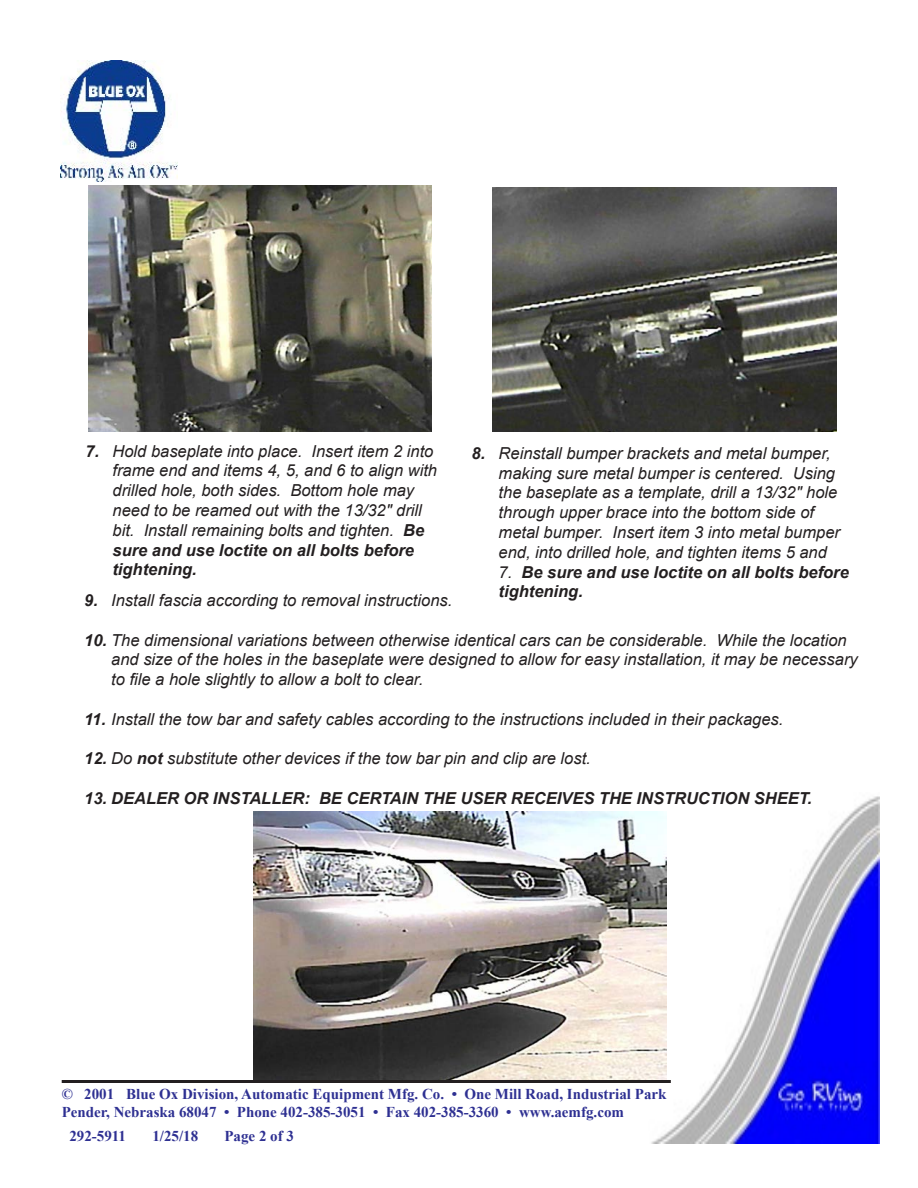
<style>
.page{position:relative;width:918px;height:1188px;background:#fff}
.page>*{position:absolute;margin:0;border:0;box-sizing:border-box;transform-origin:0 0}
.Caption_-_Helv_-_11{font:italic 16.5px/19.8px "Arial";color:#231f20}
.Caption_-_Helv_-_11-2{font:italic 700 16.5px/19.8px "Arial";color:#231f20}
.t1{font:700 15px/18px "Times New Roman";color:#2e3092}
.s1{font-weight:700}
.s2{font-weight:400}
</style>
<div class="page">
<img style="left:61px;top:60px;width:116px;height:122px">
<img style="left:651px;top:796px;width:228px;height:348px">
<hr style="left:62px;top:1080px;width:609px;height:3px;background:#231f20">
<img style="left:493px;top:188px;width:344px;height:244px">
<img style="left:88px;top:186px;width:344px;height:246px">
<img style="left:254px;top:811px;width:412px;height:269px">
<p class="Caption_-_Helv_-_11" style="left:112px;top:441px;width:326px;text-indent:-27px"><span class="s1">7.</span> Hold baseplate into place. Insert item 2 into frame end and items 4, 5, and 6 to align with drilled hole, both sides. Bottom hole may need to be reamed out with the 13/32" drill bit. Install remaining bolts and tighten. <span class="s1">Be sure and use loctite on all bolts before tightening.</span></p>
<p class="Caption_-_Helv_-_11" style="left:499px;top:443px;width:343px;text-indent:-27px"><span class="s1">8.</span> Reinstall bumper brackets and metal bumper, making sure metal bumper is centered. Using the baseplate as a template, drill a 13/32" hole through upper brace into the bottom side of metal bumper. Insert item 3 into metal bumper end, into drilled hole, and tighten items 5 and</p>
<p class="Caption_-_Helv_-_11-2" style="left:499px;top:562px;width:352px"><span class="s2">7.</span> Be sure and use loctite on all bolts before tightening.</p>
<p class="Caption_-_Helv_-_11" style="left:84px;top:591px;width:370px"><span class="s1">9.</span> Install fascia according to removal instructions.</p>
<p class="Caption_-_Helv_-_11" style="left:111px;top:630px;width:748px;text-indent:-27px"><span class="s1">10.</span> The dimensional variations between otherwise identical cars can be considerable. While the location and size of the holes in the baseplate were designed to allow for easy installation, it may be necessary to file a hole slightly to allow a bolt to clear.</p>
<p class="Caption_-_Helv_-_11" style="left:84px;top:709px;width:701px"><span class="s1">11.</span> Install the tow bar and safety cables according to the instructions included in their packages.</p>
<p class="Caption_-_Helv_-_11" style="left:84px;top:749px;width:508px"><span class="s1">12.</span> Do <span class="s1">not</span> substitute other devices if the tow bar pin and clip are lost.</p>
<p class="Caption_-_Helv_-_11-2" style="left:84px;top:789px;width:730px">13. DEALER OR INSTALLER: BE CERTAIN THE USER RECEIVES THE INSTRUCTION SHEET.</p>
<p class="t1" style="left:62px;top:1085px;width:606px">© 2001 Blue Ox Division, Automatic Equipment Mfg. Co. • One Mill Road, Industrial Park<br>Pender, Nebraska 68047 • Phone 402-385-3051 • Fax 402-385-3360 • www.aemfg.com</p>
<p class="t1" style="left:69px;top:1127px;width:58px">292-5911</p>
<p class="t1" style="left:152px;top:1127px;width:47px">1/25/18</p>
<p class="t1" style="left:224px;top:1127px;width:71px">Page 2 of 3</p>
</div>
